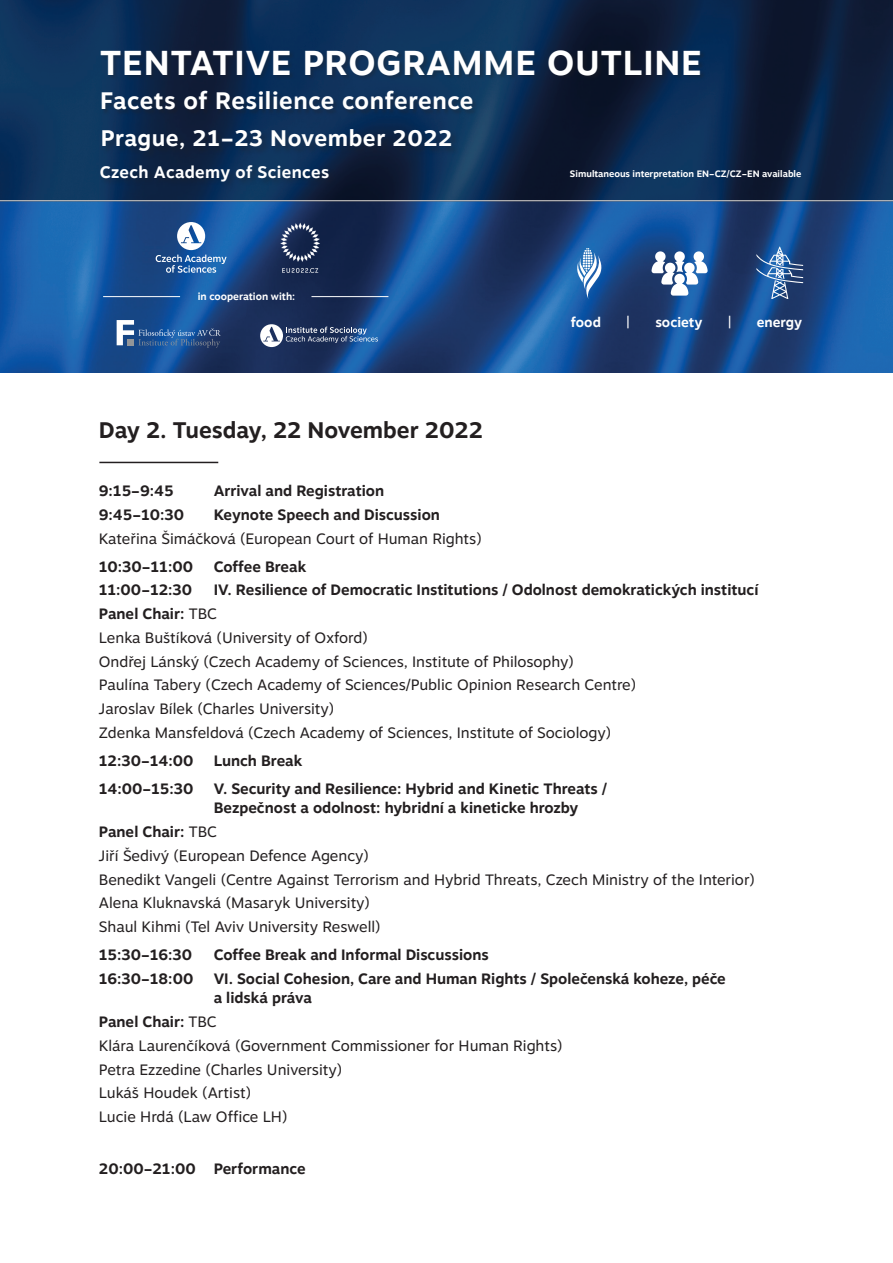
<style>
.page{position:relative;width:893px;height:1263px;background:#fff}
.page>*{position:absolute;margin:0;border:0;box-sizing:border-box;transform-origin:0 0}
.t1{font:700 34.5px "Motiva Sans";letter-spacing:.025em;color:#fff}
.t2{font:700 23.85px "Motiva Sans";letter-spacing:.025em;color:#fff}
.t3{font:700 22.5px "Motiva Sans";color:#231f20}
.t4{font:700 22.5px "Motiva Sans";letter-spacing:.025em;color:#fff}
.t5{font:700 16.65px "Motiva Sans";letter-spacing:.025em;color:#fff}
.t6{font:15px/23.7px "Motiva Sans";color:#231f20}
.t7{font:700 15px/19.5px "Motiva Sans";color:#231f20}
.t8{font:700 13.65px "Motiva Sans";color:#fff}
.t9{font:700 10.2px "Motiva Sans";color:#fff}
.t10{font:700 9.3px "Motiva Sans";color:#fff}
.s1{font-weight:700}
</style>
<div class="page">
<hr style="left:99px;top:462px;width:119px;height:1px;background:#231f20">
<img style="left:0;top:201px;width:893px;height:171px">
<svg style="left:156px;top:222px;width:71px;height:51px;background:#4c7ab0"></svg>
<img style="left:265px;top:201px;width:63px;height:74px">
<svg style="left:651px;top:251px;width:57px;height:45px"></svg>
<svg style="left:575px;top:248px;width:28px;height:51px"></svg>
<svg style="left:756px;top:247px;width:47px;height:52px;background:#436da2"></svg>
<hr style="left:103px;top:296px;width:77px;height:1px;background:#fff">
<hr style="left:311px;top:296px;width:77px;height:1px;background:#fff">
<svg style="left:0;top:0;width:893px;height:201px;background:#0e284b"></svg>
<svg style="left:117px;top:320px;width:104px;height:28px;background:#3b669e"></svg>
<svg style="left:260px;top:324px;width:118px;height:23px;background:#50678d"></svg>
<div style="left:102px;top:91px;width:376px;height:25px;background:#231f20;opacity:.3"></div>
<div style="left:101px;top:49px;width:605px;height:32px;background:#231f20;opacity:.3"></div>
<div style="left:102px;top:129px;width:358px;height:30px;background:#231f20;opacity:.3"></div>
<div style="left:100px;top:165px;width:237px;height:24px;background:#231f20;opacity:.3"></div>
<h1 class="t1" style="left:100px;top:37px;width:603px">TENTATIVE PROGRAMME OUTLINE</h1>
<h2 class="t2" style="left:100px;top:83px;width:375px">Facets of Resilience conference</h2>
<h3 class="t4" style="left:101px;top:121px;width:353px">Prague, 21–23 November 2022</h3>
<p class="t5" style="left:100px;top:160px;width:231px">Czech Academy of Sciences</p>
<p class="t10" style="left:570px;top:167px;width:233px">Simultaneous interpretation EN–CZ/CZ–EN available</p>
<p class="t9" style="left:198px;top:289px;width:99px">in cooperation with:</p>
<h3 class="t3" style="left:99px;top:414px;width:386px">Day 2. Tuesday, 22 November 2022</h3>
<p class="t8" style="left:571px;top:312px;width:32px">food</p>
<p class="t8" style="left:627px;top:312px;width:5px">|</p>
<p class="t8" style="left:655px;top:312px;width:48px">society</p>
<p class="t8" style="left:728px;top:312px;width:5px">|</p>
<p class="t8" style="left:757px;top:312px;width:47px">energy</p>
<p class="t7" style="left:99px;top:481px;width:76px">9:15–9:45</p>
<p class="t7" style="left:214px;top:481px;width:172px">Arrival and Registration</p>
<p class="t7" style="left:99px;top:504px;width:87px">9:45–10:30</p>
<p class="t7" style="left:214px;top:504px;width:228px">Keynote Speech and Discussion</p>
<p class="t6" style="left:99px;top:526px;width:384px">Kateřina Šimáčková (European Court of Human Rights)</p>
<p class="t7" style="left:99px;top:556px;width:96px">10:30–11:00</p>
<p class="t7" style="left:214px;top:556px;width:94px">Coffee Break</p>
<p class="t7" style="left:99px;top:580px;width:95px">11:00–12:30</p>
<p class="t6" style="left:99px;top:578px;width:661px;text-indent:115px"><span class="s1">IV. Resilience of Democratic Institutions / Odolnost demokratických institucí Panel Chair:</span> TBC<br>Lenka Buštíková (University of Oxford)<br>Ondřej Lánský (Czech Academy of Sciences, Institute of Philosophy)<br>Paulína Tabery (Czech Academy of Sciences/Public Opinion Research Centre)<br>Jaroslav Bílek (Charles University)<br>Zdenka Mansfeldová (Czech Academy of Sciences, Institute of Sociology)</p>
<p class="t7" style="left:99px;top:750px;width:96px">12:30–14:00</p>
<p class="t7" style="left:214px;top:750px;width:90px">Lunch Break</p>
<p class="t7" style="left:99px;top:778px;width:96px">14:00–15:30</p>
<p class="t7" style="left:214px;top:778px;width:395px">V. Security and Resilience: Hybrid and Kinetic Threats /<br>Bezpečnost a odolnost: hybridní a kineticke hrozby</p>
<p class="t6" style="left:99px;top:820px;width:658px"><span class="s1">Panel Chair:</span> TBC<br>Jiří Šedivý (European Defence Agency)<br>Benedikt Vangeli (Centre Against Terrorism and Hybrid Threats, Czech Ministry of the Interior)<br>Alena Kluknavská (Masaryk University)<br>Shaul Kihmi (Tel Aviv University Reswell)</p>
<p class="t7" style="left:99px;top:945px;width:95px">15:30–16:30</p>
<p class="t7" style="left:214px;top:945px;width:277px">Coffee Break and Informal Discussions</p>
<p class="t7" style="left:99px;top:968px;width:96px">16:30–18:00</p>
<p class="t7" style="left:214px;top:968px;width:514px">VI. Social Cohesion, Care and Human Rights / Společenská koheze, péče a lidská práva</p>
<p class="t6" style="left:99px;top:1010px;width:465px"><span class="s1">Panel Chair:</span> TBC<br>Klára Laurenčíková (Government Commissioner for Human Rights)<br>Petra Ezzedine (Charles University)<br>Lukáš Houdek (Artist)<br>Lucie Hrdá (Law Office LH)</p>
<p class="t7" style="left:99px;top:1158px;width:208px">20:00–21:00 Performance</p>
</div>
